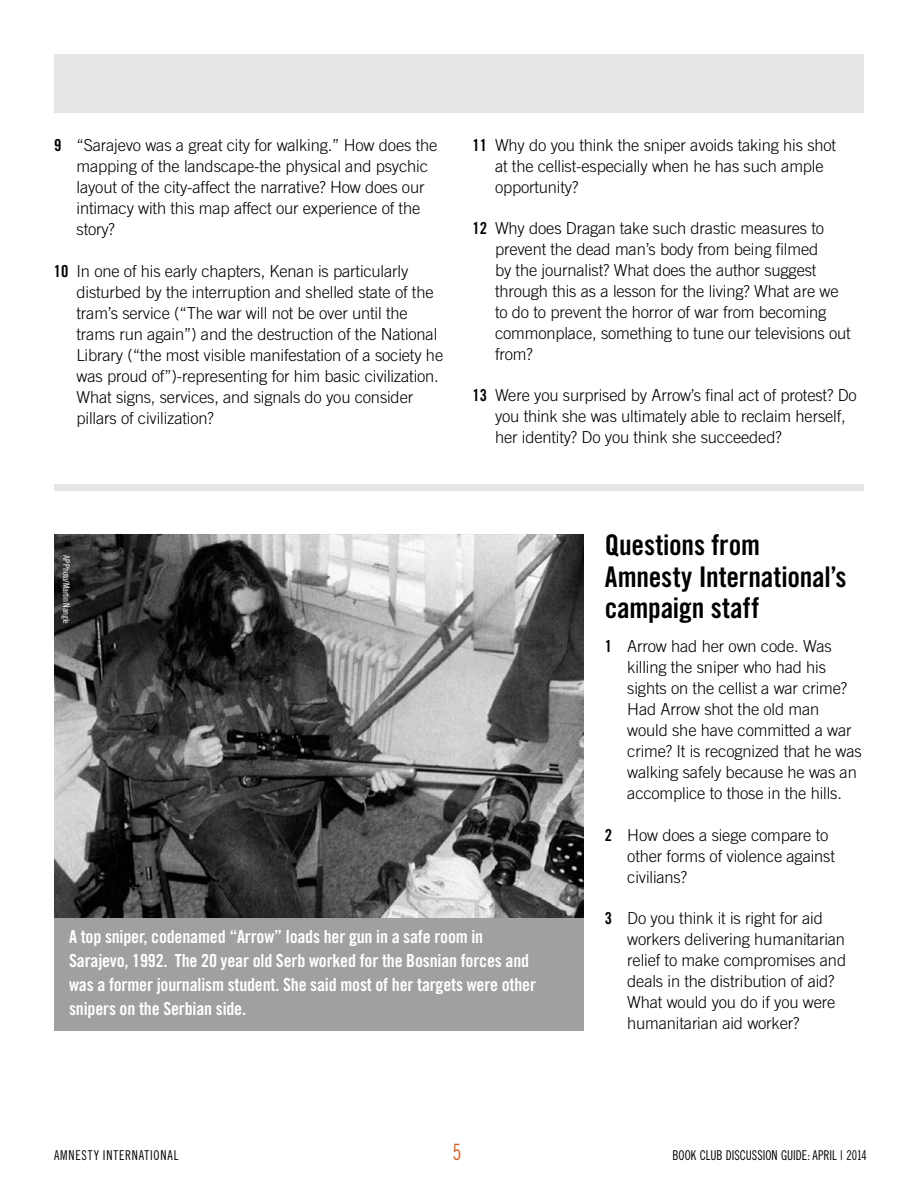
<style>
.page{position:relative;width:918px;height:1188px;background:#fff}
.page>*{position:absolute;margin:0;border:0;box-sizing:border-box;transform-origin:0 0}
.t1{font:28.5px/31.5px "Trade Gothic Bold Cond Twenty";color:#000}
.t2{font:22.5px "Trade Gothic Cond Eighteen";color:#d56127;scale:.9 1}
.t3{font:18px/24px "Trade Gothic Bold Cond Twenty";letter-spacing:-.01em;color:#fff}
.t4{font:300 16.5px/21px "Trade Gothic";letter-spacing:-.01em;color:#000}
.t5{font:13.5px "Trade Gothic Cond Eighteen";letter-spacing:.01em;color:#000;scale:.9 1}
.t6{font:13.5px "Trade Gothic Cond Eighteen";letter-spacing:.07em;color:#000;scale:.9 1}
.t7{font:9px "Trade Gothic Cond Eighteen";letter-spacing:-.03em;color:#fff}
.s1{font-family:"Trade Gothic Bold Cond Twenty";font-weight:400}
</style>
<div class="page">
<div style="left:54px;top:904px;width:529px;height:126px;background:#a1a0a1"></div>
<div style="left:54px;top:54px;width:810px;height:58px;background:#e6e5e5"></div>
<img style="left:54px;top:535px;width:529px;height:382px">
<div style="left:54px;top:484px;width:810px;height:6px;background:#e6e5e5"></div>
<p class="t4" style="left:77px;top:135px;width:362px;text-indent:-23px"><span class="s1">9</span> “Sarajevo was a great city for walking.” How does the mapping of the landscape-the physical and psychic layout of the city-affect the narrative? How does our intimacy with this map affect our experience of the story?</p>
<p class="t4" style="left:77px;top:260px;width:368px;text-indent:-23px"><span class="s1">10</span> In one of his early chapters, Kenan is particularly disturbed by the interruption and shelled state of the tram’s service (“The war will not be over until the trams run again”) and the destruction of the National Library (“the most visible manifestation of a society he was proud of”)-representing for him basic civilization.<br>What signs, services, and signals do you consider pillars of civilization?</p>
<p class="t4" style="left:495px;top:134px;width:343px;text-indent:-23px"><span class="s1">11</span> Why do you think the sniper avoids taking his shot at the cellist-especially when he has such ample opportunity?</p>
<p class="t4" style="left:495px;top:218px;width:357px;text-indent:-23px"><span class="s1">12</span> Why does Dragan take such drastic measures to prevent the dead man’s body from being filmed<br>by the journalist? What does the author suggest through this as a lesson for the living? What are we to do to prevent the horror of war from becoming commonplace, something to tune our televisions out from?</p>
<p class="t4" style="left:495px;top:385px;width:363px;text-indent:-23px"><span class="s1">13</span> Were you surprised by Arrow’s final act of protest? Do you think she was ultimately able to reclaim herself, her identity? Do you think she succeeded?</p>
<p class="t7" style="left:72px;top:555px;width:70px;rotate:90deg">AP PHOTO/MARTIN NANGLE</p>
<p class="t3" style="left:69px;top:924px;width:468px">A top sniper, codenamed “Arrow” loads her gun in a safe room in Sarajevo, 1992. The 20 year old Serb worked for the Bosnian forces and was a former journalism student. She said most of her targets were other snipers on the Serbian side.</p>
<h1 class="t1" style="left:605px;top:529px;width:243px">Questions from<br>Amnesty International’s campaign staff</h1>
<p class="t4" style="left:627px;top:636px;width:236px;text-indent:-23px"><span class="s1">1</span> Arrow had her own code. Was killing the sniper who had his sights on the cellist a war crime?<br>Had Arrow shot the old man would she have committed a war crime? It is recognized that he was walking safely because he was an accomplice to those in the hills.</p>
<p class="t4" style="left:627px;top:824px;width:209px;text-indent:-23px"><span class="s1">2</span> How does a siege compare to other forms of violence against civilians?</p>
<p class="t4" style="left:627px;top:907px;width:220px;text-indent:-23px"><span class="s1">3</span> Do you think it is right for aid workers delivering humanitarian relief to make compromises and deals in the distribution of aid?<br>What would you do if you were humanitarian aid worker?</p>
<p class="t6" style="left:54px;top:1147px;width:140px">AMNESTY INTERNATIONAL</p>
<h2 class="t2" style="left:452px;top:1139px;width:11px">5</h2>
<p class="t5" style="left:673px;top:1147px;width:218px">BOOK CLUB DISCUSSION GUIDE: APRIL | 2014</p>
</div>
